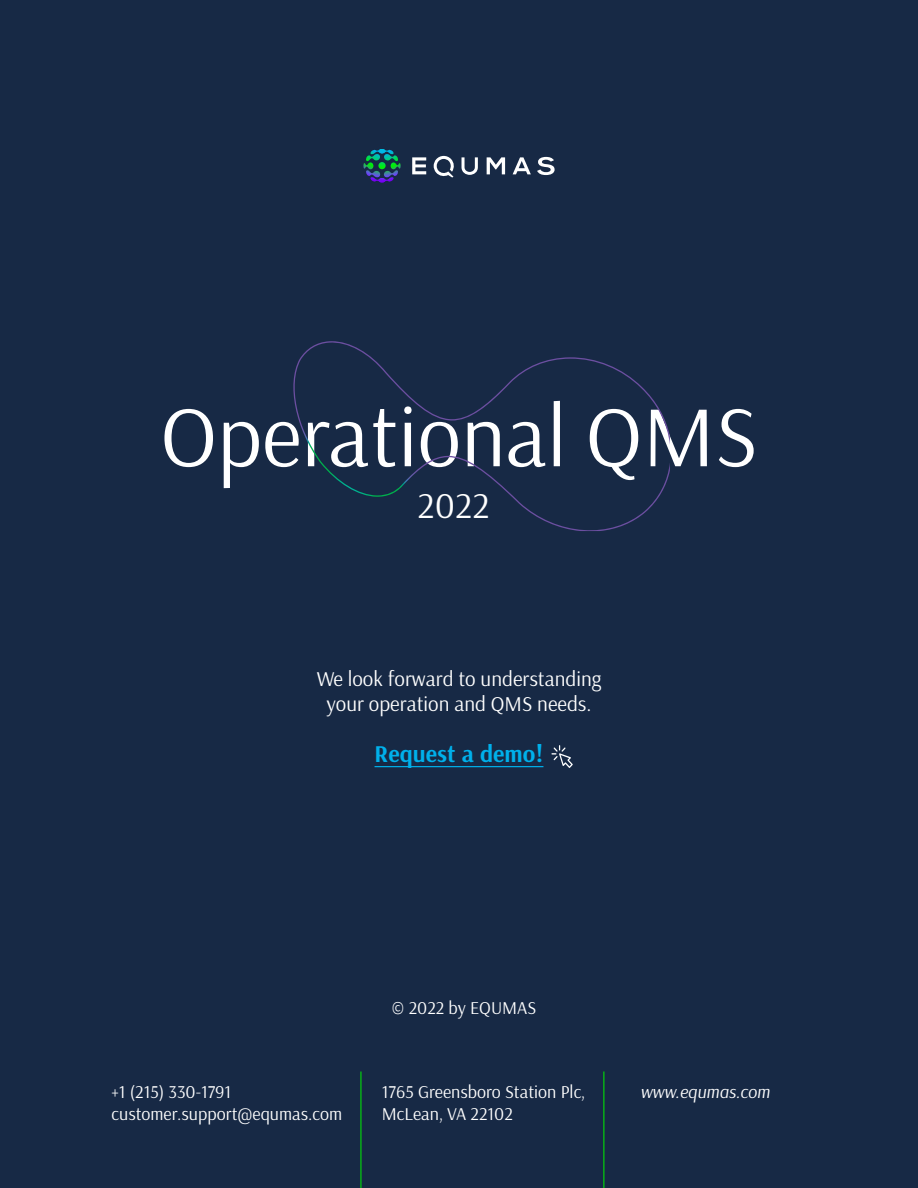
<style>
.page{position:relative;width:918px;height:1188px;background:#172945}
.page>*{position:absolute;margin:0;border:0;box-sizing:border-box;transform-origin:0 0}
.t1{font:87px "Arsenal";color:#fff}
.t2{font:36.15px "Arsenal";color:#fff}
.t3{font:700 24px "Arsenal";color:#00b0eb}
.t4{font:21px/25.5px "Arsenal";color:#fff;text-align:center}
.t5{font:18px/21.6px "Arsenal";color:#fff}
.t6{font:italic 18px "Arsenal";color:#fff}
</style>
<div class="page">
<hr style="left:375px;top:766px;width:168px;height:1px;background:#00b0eb">
<svg style="left:363px;top:149px;width:38px;height:34px"></svg>
<svg style="left:462px;top:157px;width:16px;height:18px"></svg>
<svg style="left:487px;top:157px;width:18px;height:17px"></svg>
<svg style="left:513px;top:157px;width:18px;height:17px"></svg>
<svg style="left:537px;top:157px;width:18px;height:18px"></svg>
<svg style="left:412px;top:157px;width:14px;height:17px"></svg>
<svg style="left:434px;top:156px;width:20px;height:21px"></svg>
<hr style="left:604px;top:1071px;width:1px;height:117px;background:#00f200">
<hr style="left:361px;top:1071px;width:1px;height:117px;background:#00f200">
<svg style="left:293px;top:341px;width:377px;height:190px"></svg>
<svg style="left:551px;top:745px;width:22px;height:23px"></svg>
<h1 class="t1" style="left:160px;top:378px;width:599px">Operational QMS</h1>
<h2 class="t2" style="left:418px;top:481px;width:73px">2022</h2>
<p class="t4" style="left:317px;top:666px;width:286px">We look forward to understanding your operation and QMS needs.</p>
<h3 class="t3" style="left:375px;top:737px;width:170px">Request a demo!</h3>
<p class="t5" style="left:391px;top:996px;width:146px">© 2022 by EQUMAS</p>
<p class="t5" style="left:382px;top:1081px;width:205px">1765 Greensboro Station Plc,<br>McLean, VA 22102</p>
<p class="t5" style="left:112px;top:1081px;width:121px">+1 (215) 330-1791</p>
<p class="t6" style="left:640px;top:1080px;width:131px">www.equmas.com</p>
<p class="t5" style="left:112px;top:1102px;width:232px">customer.support@equmas.com</p>
</div>
